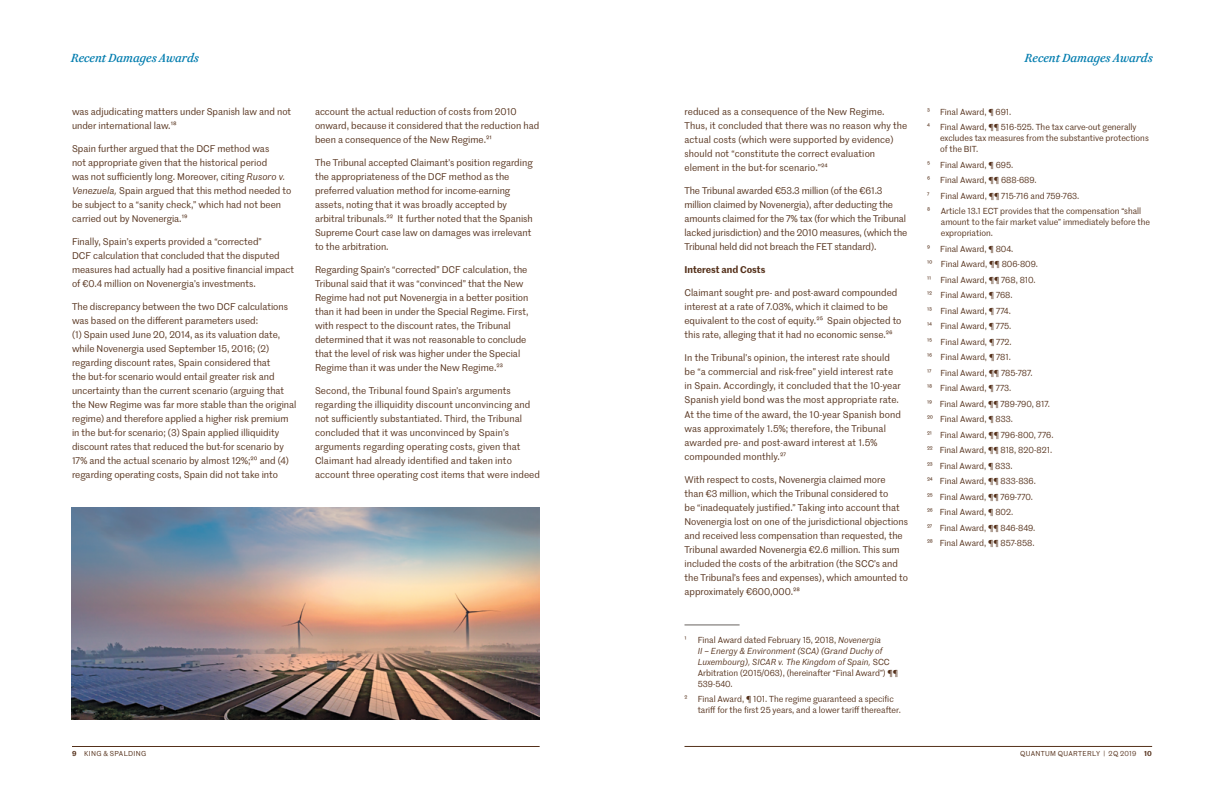
<style>
.page{position:relative;width:1224px;height:792px;background:#fff}
.page>*{position:absolute;margin:0;border:0;box-sizing:border-box;transform-origin:0 0}
.t1{font:italic 500 13px "Caponi Display";color:#007cae}
.t2{font:9.5px/14px "Marr Sans";color:#54301a}
.t3{font:600 9.5px "Marr Sans";color:#54301a}
.t4{font:8.5px/15.5px "Marr Sans";color:#54301a}
.t5{font:7px "Marr Sans";letter-spacing:.045em;color:#54301a}
.s1{font-style:italic}
.s2{font-weight:600}
</style>
<div class="page">
<hr style="left:72px;top:746px;width:468px;height:1px;background:#54301a">
<hr style="left:685px;top:746px;width:467px;height:1px;background:#54301a">
<img style="left:71px;top:508px;width:469px;height:212px">
<hr style="left:685px;top:625px;width:55px;height:1px;background:#68635f">
<h1 class="t1" style="left:71px;top:49px;width:129px">Recent Damages Awards</h1>
<h1 class="t1" style="left:1025px;top:49px;width:129px">Recent Damages Awards</h1>
<p class="t2" style="left:72px;top:105px;width:221px">was adjudicating matters under Spanish law and not under international law.18</p>
<p class="t2" style="left:72px;top:142px;width:221px">Spain further argued that the DCF method was<br>not appropriate given that the historical period<br>was not sufficiently long. Moreover, citing <span class="s1">Rusoro v.<br>Venezuela,</span> Spain argued that this method needed to be subject to a “sanity check,” which had not been carried out by Novenergia.19</p>
<p class="t2" style="left:72px;top:235px;width:224px">Finally, Spain’s experts provided a “corrected”<br>DCF calculation that concluded that the disputed measures had actually had a positive financial impact of €0.4 million on Novenergia’s investments.</p>
<p class="t2" style="left:72px;top:300px;width:226px">The discrepancy between the two DCF calculations was based on the different parameters used:<br>(1) Spain used June 20, 2014, as its valuation date, while Novenergia used September 15, 2016; (2) regarding discount rates, Spain considered that<br>the but-for scenario would entail greater risk and uncertainty than the current scenario (arguing that the New Regime was far more stable than the original regime) and therefore applied a higher risk premium in the but-for scenario; (3) Spain applied illiquidity discount rates that reduced the but-for scenario by 17% and the actual scenario by almost 12%;20 and (4) regarding operating costs, Spain did not take into</p>
<p class="t2" style="left:315px;top:105px;width:226px">account the actual reduction of costs from 2010 onward, because it considered that the reduction had been a consequence of the New Regime.21</p>
<p class="t2" style="left:315px;top:156px;width:219px">The Tribunal accepted Claimant’s position regarding the appropriateness of the DCF method as the preferred valuation method for income-earning assets, noting that it was broadly accepted by arbitral tribunals.22 It further noted that the Spanish Supreme Court case law on damages was irrelevant to the arbitration.</p>
<p class="t2" style="left:315px;top:263px;width:215px">Regarding Spain’s “corrected” DCF calculation, the Tribunal said that it was “convinced” that the New Regime had not put Novenergia in a better position than it had been in under the Special Regime. First, with respect to the discount rates, the Tribunal determined that it was not reasonable to conclude that the level of risk was higher under the Special Regime than it was under the New Regime.23</p>
<p class="t2" style="left:315px;top:384px;width:227px">Second, the Tribunal found Spain’s arguments regarding the illiquidity discount unconvincing and not sufficiently substantiated. Third, the Tribunal concluded that it was unconvinced by Spain’s arguments regarding operating costs, given that Claimant had already identified and taken into account three operating cost items that were indeed</p>
<p class="t2" style="left:685px;top:105px;width:224px">reduced as a consequence of the New Regime.<br>Thus, it concluded that there was no reason why the actual costs (which were supported by evidence) should not “constitute the correct evaluation element in the but-for scenario.”24</p>
<p class="t2" style="left:685px;top:184px;width:224px">The Tribunal awarded €53.3 million (of the €61.3 million claimed by Novenergia), after deducting the amounts claimed for the 7% tax (for which the Tribunal lacked jurisdiction) and the 2010 measures, (which the Tribunal held did not breach the FET standard).</p>
<p class="t3" style="left:685px;top:263px;width:82px">Interest and Costs</p>
<p class="t2" style="left:685px;top:286px;width:219px">Claimant sought pre- and post-award compounded interest at a rate of 7.03%, which it claimed to be equivalent to the cost of equity.25 Spain objected to this rate, alleging that it had no economic sense.26</p>
<p class="t2" style="left:685px;top:351px;width:218px">In the Tribunal’s opinion, the interest rate should be “a commercial and risk-free” yield interest rate in Spain. Accordingly, it concluded that the 10-year Spanish yield bond was the most appropriate rate.<br>At the time of the award, the 10-year Spanish bond was approximately 1.5%; therefore, the Tribunal awarded pre- and post-award interest at 1.5% compounded monthly.27</p>
<p class="t2" style="left:685px;top:472px;width:225px">With respect to costs, Novenergia claimed more<br>than €3 million, which the Tribunal considered to<br>be “inadequately justified.” Taking into account that Novenergia lost on one of the jurisdictional objections and received less compensation than requested, the Tribunal awarded Novenergia €2.6 million. This sum included the costs of the arbitration (the SCC’s and the Tribunal’s fees and expenses), which amounted to approximately €600,000.28</p>
<p class="t4" style="left:685px;top:632px;width:4px">1</p>
<p class="t4" style="left:698px;top:634px;width:202px;line-height:11px">Final Award dated February 15, 2018, <span class="s1">Novenergia<br>II – Energy &amp; Environment (SCA) (Grand Duchy of Luxembourg), SICAR v. The Kingdom of Spain,</span> SCC Arbitration (2015/063), (hereinafter “Final Award”) ¶¶ 539-540.</p>
<p class="t4" style="left:698px;top:693px;width:205px;line-height:11px;text-indent:-13px">2 Final Award, ¶ 101. The regime guaranteed a specific tariff for the first 25 years, and a lower tariff thereafter.</p>
<p class="t4" style="left:927px;top:103px;width:211px">3 Final Award, ¶ 691.<br>4 Final Award, ¶¶ 516-525. The tax carve-out generally</p>
<p class="t4" style="left:940px;top:132px;width:210px;line-height:11px">excludes tax measures from the substantive protections of the BIT.</p>
<p class="t4" style="left:927px;top:156px;width:111px">5 Final Award, ¶ 695.<br>6 Final Award, ¶¶ 688-689.<br>7</p>
<p class="t4" style="left:941px;top:187px;width:140px">Final Award, ¶¶ 715-716 and 759-763.</p>
<p class="t4" style="left:927px;top:203px;width:5px">8</p>
<p class="t4" style="left:941px;top:205px;width:211px;line-height:11px">Article 13.1 ECT provides that the compensation “shall amount to the fair market value” immediately before the expropriation.</p>
<p class="t4" style="left:927px;top:240px;width:128px">9 Final Award, ¶ 804.<br>10 Final Award, ¶¶ 806-809.<br>11 Final Award, ¶¶ 768, 810.<br>12 Final Award, ¶ 768.<br>13 Final Award, ¶ 774.<br>14 Final Award, ¶ 775.<br>15 Final Award, ¶ 772.<br>16 Final Award, ¶ 781.<br>17 Final Award, ¶¶ 785-787.<br>18 Final Award, ¶ 773.<br>19 Final Award, ¶¶ 789-790, 817.<br>20 Final Award, ¶ 833.<br>21 Final Award, ¶¶ 796-800, 776.<br>22 Final Award, ¶¶ 818, 820-821.<br>23 Final Award, ¶ 833.<br>24 Final Award, ¶¶ 833-836.<br>25 Final Award, ¶¶ 769-770.<br>26 Final Award, ¶ 802.<br>27 Final Award, ¶¶ 846-849.<br>28 Final Award, ¶¶ 857-858.</p>
<p class="t5" style="left:72px;top:749px;width:76px"><span class="s2">9</span> KING &amp; SPALDING</p>
<p class="t5" style="left:1020px;top:749px;width:133px">QUANTUM QUARTERLY | 2Q 2019 <span class="s2">10</span></p>
</div>
